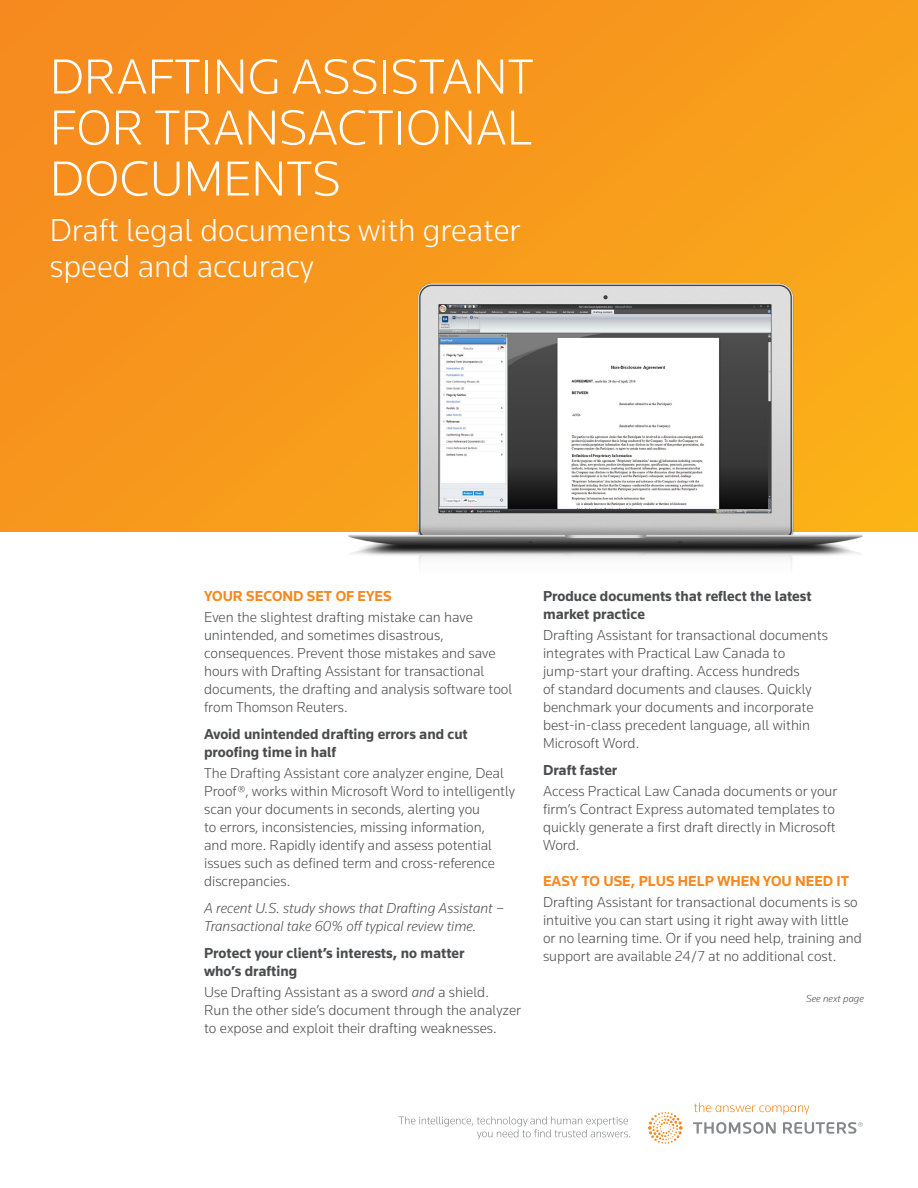
<style>
.page{position:relative;width:918px;height:1188px;background:#fff}
.page>*{position:absolute;margin:0;border:0;box-sizing:border-box;transform-origin:0 0}
.COVER__Heading____20{font:300 51px/51px "Knowledge";color:#fff;text-align:justify}
.COVER__SubHeading{font:300 33px/36px "Knowledge";color:#fff}
.BODY__Body_Copy___20{font:300 15px/18px "Knowledge";color:#4b4c4d}
.BODY__Body_Copy___20-2{font:700 15px/18px "Knowledge";color:#4b4c4d}
.BODY__Body_Copy___20-3{font:italic 300 15px/18px "Knowledge";color:#4b4c4d}
.BODY__SubHeading__20{font:700 15px "Knowledge";color:#f6891f}
.BODY__Body_Copy___20-4{font:italic 300 10.5px "Knowledge";color:#4b4c4d}
.s1{font-style:italic}
</style>
<div class="page">
<div style="left:0;top:0;width:918px;height:531px;background:linear-gradient(to right,#f68e1e,#f8a11b)"></div>
<img style="left:316px;top:217px;width:575px;height:348px">
<svg style="left:399px;top:1103px;width:464px;height:41px"></svg>
<h1 class="COVER__Heading____20" style="left:50px;top:50px;width:485px">DRAFTING ASSISTANT FOR TRANSACTIONAL DOCUMENTS</h1>
<h2 class="COVER__SubHeading" style="left:50px;top:211px;width:472px">Draft legal documents with greater speed and accuracy</h2>
<h2 class="BODY__SubHeading__20" style="left:204px;top:587px;width:189px">YOUR SECOND SET OF EYES</h2>
<p class="BODY__Body_Copy___20" style="left:204px;top:608px;width:310px">Even the slightest drafting mistake can have unintended, and sometimes disastrous, consequences. Prevent those mistakes and save hours with Drafting Assistant for transactional documents, the drafting and analysis software tool from Thomson Reuters.</p>
<p class="BODY__Body_Copy___20-2" style="left:204px;top:725px;width:265px">Avoid unintended drafting errors and cut proofing time in half</p>
<p class="BODY__Body_Copy___20" style="left:204px;top:764px;width:313px">The Drafting Assistant core analyzer engine, Deal Proof®, works within Microsoft Word to intelligently scan your documents in seconds, alerting you<br>to errors, inconsistencies, missing information,<br>and more. Rapidly identify and assess potential issues such as defined term and cross-reference discrepancies.</p>
<p class="BODY__Body_Copy___20-3" style="left:204px;top:899px;width:302px">A recent U.S. study shows that Drafting Assistant –<br>Transactional take 60% off typical review time.</p>
<p class="BODY__Body_Copy___20-2" style="left:204px;top:944px;width:262px">Protect your client’s interests, no matter who’s drafting</p>
<p class="BODY__Body_Copy___20" style="left:204px;top:983px;width:318px">Use Drafting Assistant as a sword <span class="s1">and</span> a shield.<br>Run the other side’s document through the analyzer to expose and exploit their drafting weaknesses.</p>
<p class="BODY__Body_Copy___20-2" style="left:543px;top:587px;width:270px">Produce documents that reflect the latest market practice</p>
<p class="BODY__Body_Copy___20" style="left:543px;top:626px;width:286px">Drafting Assistant for transactional documents integrates with Practical Law Canada to jump-start your drafting. Access hundreds<br>of standard documents and clauses. Quickly benchmark your documents and incorporate best-in-class precedent language, all within Microsoft Word.</p>
<p class="BODY__Body_Copy___20-2" style="left:543px;top:761px;width:76px">Draft faster</p>
<p class="BODY__Body_Copy___20" style="left:543px;top:782px;width:296px">Access Practical Law Canada documents or your firm’s Contract Express automated templates to quickly generate a first draft directly in Microsoft Word.</p>
<h2 class="BODY__SubHeading__20" style="left:543px;top:872px;width:308px">EASY TO USE, PLUS HELP WHEN YOU NEED IT</h2>
<p class="BODY__Body_Copy___20" style="left:543px;top:893px;width:320px">Drafting Assistant for transactional documents is so intuitive you can start using it right away with little or no learning time. Or if you need help, training and support are available 24/7 at no additional cost.</p>
<p class="BODY__Body_Copy___20-4" style="left:806px;top:992px;width:59px">See next page</p>
</div>
